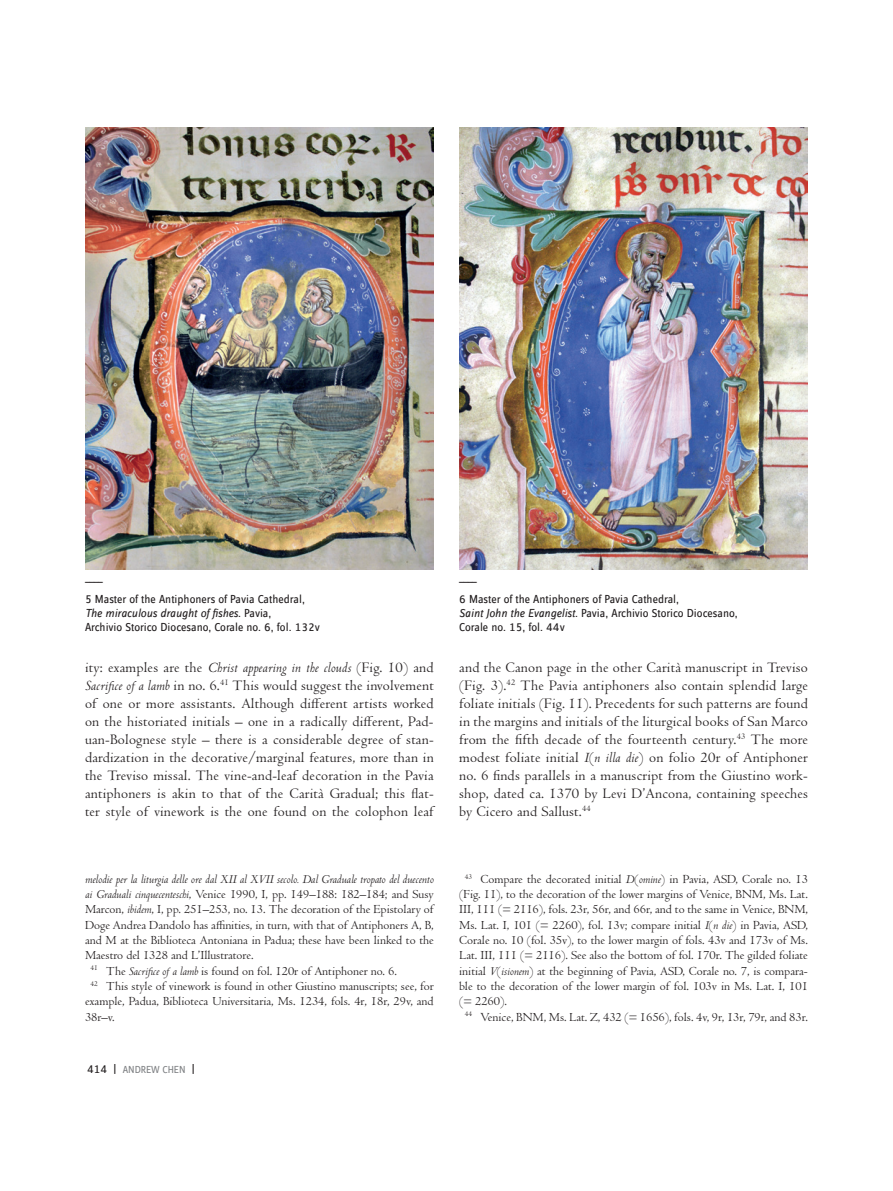
<style>
.page{position:relative;width:893px;height:1191px;background:#fff}
.page>*{position:absolute;margin:0;border:0;box-sizing:border-box;transform-origin:0 0}
.t1{font:15px/18px "Centaur MT Pro";letter-spacing:.015em;color:#231f20;text-align:justify}
.t2{font:12.75px "Centaur MT Pro";color:#231f20}
.t3{font:italic 12.75px "Centaur MT Pro";color:#231f20}
.t4{font:12px/23px "Zine Sans Display Offc";color:#231f20}
.t5{font:10.5px "Zine Sans Display Offc";color:#808285}
.s1{font-style:italic}
.s2{font-size:12px;color:#231f20}
</style>
<div class="page">
<img style="left:85px;top:128px;width:349px;height:442px">
<img style="left:459px;top:128px;width:349px;height:442px">
<p class="t4" style="left:85px;top:565px;width:221px">____<br>5 Master of the Antiphoners of Pavia Cathedral,</p>
<p class="t4" style="left:85px;top:606px;width:236px;line-height:14.4px"><span class="s1">The miraculous draught of fishes</span>. Pavia,<br>Archivio Storico Diocesano, Corale no. 6, fol. 132v</p>
<p class="t1" style="left:85px;top:658px;width:350px">ity: examples are the <span class="s1">Christ appearing in the clouds</span> (Fig. 10) and <span class="s1">Sacrifice of a lamb</span> in no. 6.<sup>41</sup> This would suggest the involvement of one or more assistants. Although different artists worked on the historiated initials – one in a radically different, Pad&shy;uan-Bolognese style – there is a considerable degree of stan&shy;dardization in the decorative/marginal features, more than in the Treviso missal. The vine-and-leaf decoration in the Pavia antiphoners is akin to that of the Carità Gradual; this flat&shy;ter style of vinework is the one found on the colophon leaf</p>
<p class="t3" style="left:85px;top:871px;width:350px">melodie per la liturgia delle ore dal XII al XVII secolo. Dal Graduale tropato del duecento</p>
<p class="t2" style="left:85px;top:887px;width:350px"><span class="s1">ai Graduali cinquecenteschi</span>, Venice 1990, I, pp. 149–188: 182–184; and Susy</p>
<p class="t2" style="left:85px;top:902px;width:350px">Marcon, <span class="s1">ibidem</span>, I, pp. 251–253, no. 13. The decoration of the Epistolary of</p>
<p class="t2" style="left:85px;top:917px;width:350px">Doge Andrea Dandolo has affinities, in turn, with that of Antiphoners A, B,</p>
<p class="t2" style="left:85px;top:933px;width:350px">and M at the Biblioteca Antoniana in Padua; these have been linked to the</p>
<p class="t2" style="left:85px;top:948px;width:170px">Maestro del 1328 and L’Illustratore.</p>
<p class="t2" style="left:91px;top:963px;width:308px"><sup>41</sup> The <span class="s1">Sacrifice of a lamb</span> is found on fol. 120r of Antiphoner no. 6.</p>
<p class="t2" style="left:91px;top:979px;width:345px"><sup>42</sup> This style of vinework is found in other Giustino manuscripts; see, for</p>
<p class="t2" style="left:85px;top:994px;width:350px">example, Padua, Biblioteca Universitaria, Ms. 1234, fols. 4r, 18r, 29v, and</p>
<p class="t2" style="left:85px;top:1009px;width:31px">38r–v.</p>
<p class="t5" style="left:87px;top:1064px;width:109px"><span class="s2">414 |</span> ANDREW CHEN <span class="s2">|</span></p>
<p class="t4" style="left:459px;top:565px;width:221px">____<br>6 Master of the Antiphoners of Pavia Cathedral,</p>
<p class="t4" style="left:459px;top:606px;width:280px;line-height:14.4px"><span class="s1">Saint John the Evangelist</span>. Pavia, Archivio Storico Diocesano,<br>Corale no. 15, fol. 44v</p>
<p class="t1" style="left:459px;top:658px;width:350px">and the Canon page in the other Carità manuscript in Treviso (Fig. 3).<sup>42</sup> The Pavia antiphoners also contain splendid large foliate initials (Fig. 11). Precedents for such patterns are found in the margins and initials of the liturgical books of San Marco from the fifth decade of the fourteenth century.<sup>43</sup> The more modest foliate initial <span class="s1">I</span>(<span class="s1">n illa die</span>) on folio 20r of Antiphoner no. 6 finds parallels in a manuscript from the Giustino work&shy;shop, dated ca. 1370 by Levi D’Ancona, containing speeches by Cicero and Sallust.<sup>44</sup></p>
<p class="t2" style="left:465px;top:872px;width:345px"><sup>43</sup> Compare the decorated initial <span class="s1">D</span>(<span class="s1">omine</span>) in Pavia, ASD, Corale no. 13</p>
<p class="t2" style="left:459px;top:887px;width:350px">(Fig. 11), to the decoration of the lower margins of Venice, BNM, Ms. Lat.</p>
<p class="t2" style="left:459px;top:902px;width:350px">III, 111 (= 2116), fols. 23r, 56r, and 66r, and to the same in Venice, BNM,</p>
<p class="t2" style="left:459px;top:917px;width:350px">Ms. Lat. I, 101 (= 2260), fol. 13v; compare initial <span class="s1">I</span>(<span class="s1">n die</span>) in Pavia, ASD,</p>
<p class="t2" style="left:459px;top:933px;width:350px">Corale no. 10 (fol. 35v), to the lower margin of fols. 43v and 173v of Ms.</p>
<p class="t2" style="left:459px;top:948px;width:350px">Lat. III, 111 (= 2116). See also the bottom of fol. 170r. The gilded foliate</p>
<p class="t2" style="left:459px;top:963px;width:350px">initial <span class="s1">V</span>(<span class="s1">isionem</span>) at the beginning of Pavia, ASD, Corale no. 7, is compara-</p>
<p class="t2" style="left:459px;top:979px;width:350px">ble to the decoration of the lower margin of fol. 103v in Ms. Lat. I, 101</p>
<p class="t2" style="left:459px;top:994px;width:49px">(= 2260).</p>
<p class="t2" style="left:465px;top:1009px;width:345px"><sup>44</sup> Venice, BNM, Ms. Lat. Z, 432 (= 1656), fols. 4v, 9r, 13r, 79r, and 83r.</p>
</div>
